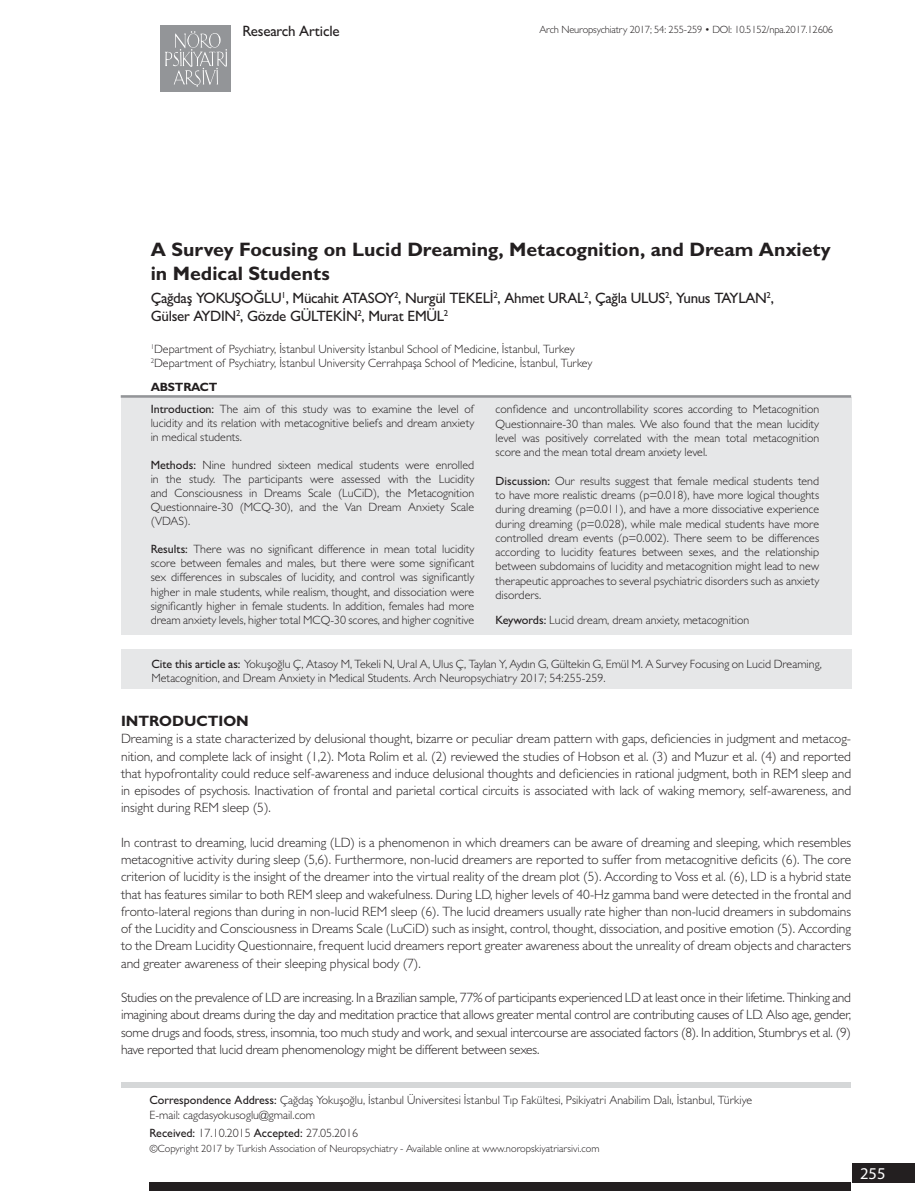
<style>
.page{position:relative;width:915px;height:1191px;background:#fff}
.page>*{position:absolute;margin:0;border:0;box-sizing:border-box;transform-origin:0 0}
.t1{font:700 19.5px/23.4px "Gill Sans MT Pro";color:#231f20}
.t2{font:16.5px "Myriad Pro";color:#fff}
.t3{font:500 15px/18px "Gill Sans MT Pro";letter-spacing:-.02em;color:#231f20}
.t4{font:700 15px "Gill Sans MT Pro";color:#231f20}
.t5{font:300 13.5px/17.2px "Gill Sans MT Pro";color:#231f20;text-align:justify}
.t6{font:300 12px/14.2px "Gill Sans MT Pro";color:#231f20;text-align:justify}
.t7{font:700 12px "Gill Sans MT Pro";letter-spacing:-.02em;color:#231f20}
.t8{font:300 10.5px "Gill Sans MT Pro";color:#231f20}
.s1{font-weight:500}
</style>
<div class="page">
<div style="left:160px;top:26px;width:71px;height:66px;background:#939598"></div>
<svg style="left:165px;top:31px;width:62px;height:56px"></svg>
<div style="left:149px;top:1182px;width:701px;height:9px;background:#231f20"></div>
<div style="left:121px;top:398px;width:729px;height:237px;background:#e6e7e8"></div>
<hr style="left:121px;top:395px;width:729px;height:3px;background:#939598">
<div style="left:121px;top:1082px;width:729px;height:6px;background:#d5d7d8"></div>
<div style="left:122px;top:649px;width:729px;height:39px;background:#e6e7e8"></div>
<div style="left:852px;top:1163px;width:62px;height:19px;background:#231f20"></div>
<p class="t3" style="left:242px;top:22px;width:98px">Research Article</p>
<p class="t8" style="left:539px;top:23px;width:295px">Arch Neuropsychiatry 2017; 54: 255-259 • DOI: 10.5152/npa.2017.12606</p>
<h1 class="t1" style="left:151px;top:238px;width:681px">A Survey Focusing on Lucid Dreaming, Metacognition, and Dream Anxiety in Medical Students</h1>
<p class="t3" style="left:151px;top:288px;width:624px">Çağdaş YOKUŞOĞLU<sup>1</sup>, Mücahit ATASOY<sup>2</sup>, Nurgül TEKELİ<sup>2</sup>, Ahmet URAL<sup>2</sup>, Çağla ULUS<sup>2</sup>, Yunus TAYLAN<sup>2</sup>,<br>Gülser AYDIN<sup>2</sup>, Gözde GÜLTEKİN<sup>2</sup>, Murat EMÜL<sup>2</sup></p>
<p class="t6" style="left:151px;top:341px;width:443px"><sup>1</sup>Department of Psychiatry, İstanbul University İstanbul School of Medicine, İstanbul, Turkey<br><sup>2</sup>Department of Psychiatry, İstanbul University Cerrahpaşa School of Medicine, İstanbul, Turkey</p>
<p class="t7" style="left:151px;top:380px;width:68px">ABSTRACT</p>
<p class="t6" style="left:151px;top:402px;width:325px"><span class="s1">Introduction:</span> The aim of this study was to examine the level of lucidity and its relation with metacognitive beliefs and dream anxiety in medical students.</p>
<p class="t6" style="left:151px;top:458px;width:325px"><span class="s1">Methods:</span> Nine hundred sixteen medical students were enrolled in the study. The participants were assessed with the Lucidity and Consciousness in Dreams Scale (LuCiD), the Metacognition Questionnaire-30 (MCQ-30), and the Van Dream Anxiety Scale (VDAS).</p>
<p class="t6" style="left:151px;top:542px;width:325px"><span class="s1">Results:</span> There was no significant difference in mean total lucidity score between females and males, but there were some significant sex differences in subscales of lucidity, and control was significantly higher in male students, while realism, thought, and dissociation were significantly higher in female students. In addition, females had more dream anxiety levels, higher total MCQ-30 scores, and higher cognitive</p>
<p class="t6" style="left:495px;top:402px;width:325px">confidence and uncontrollability scores according to Metacognition Questionnaire-30 than males. We also found that the mean lucidity level was positively correlated with the mean total metacognition score and the mean total dream anxiety level.</p>
<p class="t6" style="left:495px;top:473px;width:325px"><span class="s1">Discussion:</span> Our results suggest that female medical students tend to have more realistic dreams (p=0.018), have more logical thoughts during dreaming (p=0.011), and have a more dissociative experience during dreaming (p=0.028), while male medical students have more controlled dream events (p=0.002). There seem to be differences according to lucidity features between sexes, and the relationship between subdomains of lucidity and metacognition might lead to new therapeutic approaches to several psychiatric disorders such as anxiety disorders.</p>
<p class="t6" style="left:495px;top:612px;width:255px"><span class="s1">Keywords:</span> Lucid dream, dream anxiety, metacognition</p>
<p class="t6" style="left:151px;top:656px;width:671px"><span class="s1">Cite this article as:</span> Yokuşoğlu Ç, Atasoy M, Tekeli N, Ural A, Ulus Ç, Taylan Y, Aydın G, Gültekin G, Emül M. A Survey Focusing on Lucid Dreaming,<br>Metacognition, and Dream Anxiety in Medical Students. Arch Neuropsychiatry 2017; 54:255-259.</p>
<p class="t4" style="left:121px;top:711px;width:129px">INTRODUCTION</p>
<p class="t5" style="left:121px;top:730px;width:731px">Dreaming is a state characterized by delusional thought, bizarre or peculiar dream pattern with gaps, deficiencies in judgment and metacog&shy;nition, and complete lack of insight (1,2). Mota Rolim et al. (2) reviewed the studies of Hobson et al. (3) and Muzur et al. (4) and reported that hypofrontality could reduce self-awareness and induce delusional thoughts and deficiencies in rational judgment, both in REM sleep and in episodes of psychosis. Inactivation of frontal and parietal cortical circuits is associated with lack of waking memory, self-awareness, and insight during REM sleep (5).</p>
<p class="t5" style="left:121px;top:833px;width:731px">In contrast to dreaming, lucid dreaming (LD) is a phenomenon in which dreamers can be aware of dreaming and sleeping, which resembles metacognitive activity during sleep (5,6). Furthermore, non-lucid dreamers are reported to suffer from metacognitive deficits (6). The core criterion of lucidity is the insight of the dreamer into the virtual reality of the dream plot (5). According to Voss et al. (6), LD is a hybrid state that has features similar to both REM sleep and wakefulness. During LD, higher levels of 40-Hz gamma band were detected in the frontal and fronto-lateral regions than during in non-lucid REM sleep (6). The lucid dreamers usually rate higher than non-lucid dreamers in subdomains of the Lucidity and Consciousness in Dreams Scale (LuCiD) such as insight, control, thought, dissociation, and positive emotion (5). According to the Dream Lucidity Questionnaire, frequent lucid dreamers report greater awareness about the unreality of dream objects and characters and greater awareness of their sleeping physical body (7).</p>
<p class="t5" style="left:121px;top:988px;width:731px">Studies on the prevalence of LD are increasing. In a Brazilian sample, 77% of participants experienced LD at least once in their lifetime. Thinking and imagining about dreams during the day and meditation practice that allows greater mental control are contributing causes of LD. Also age, gender, some drugs and foods, stress, insomnia, too much study and work, and sexual intercourse are associated factors (8). In addition, Stumbrys et al. (9) have reported that lucid dream phenomenology might be different between sexes.</p>
<p class="t6" style="left:149px;top:1093px;width:604px"><span class="s1">Correspondence Address:</span> Çağdaş Yokuşoğlu, İstanbul Üniversitesi İstanbul Tıp Fakültesi, Psikiyatri Anabilim Dalı, İstanbul, Türkiye<br>E-mail: cagdasyokusoglu@gmail.com</p>
<p class="t6" style="left:149px;top:1125px;width:210px"><span class="s1">Received:</span> 17.10.2015 <span class="s1">Accepted:</span> 27.05.2016</p>
<p class="t8" style="left:149px;top:1142px;width:451px">©Copyright 2017 by Turkish Association of Neuropsychiatry - Available online at www.noropskiyatriarsivi.com</p>
<h2 class="t2" style="left:859px;top:1162px;width:27px">255</h2>
</div>
